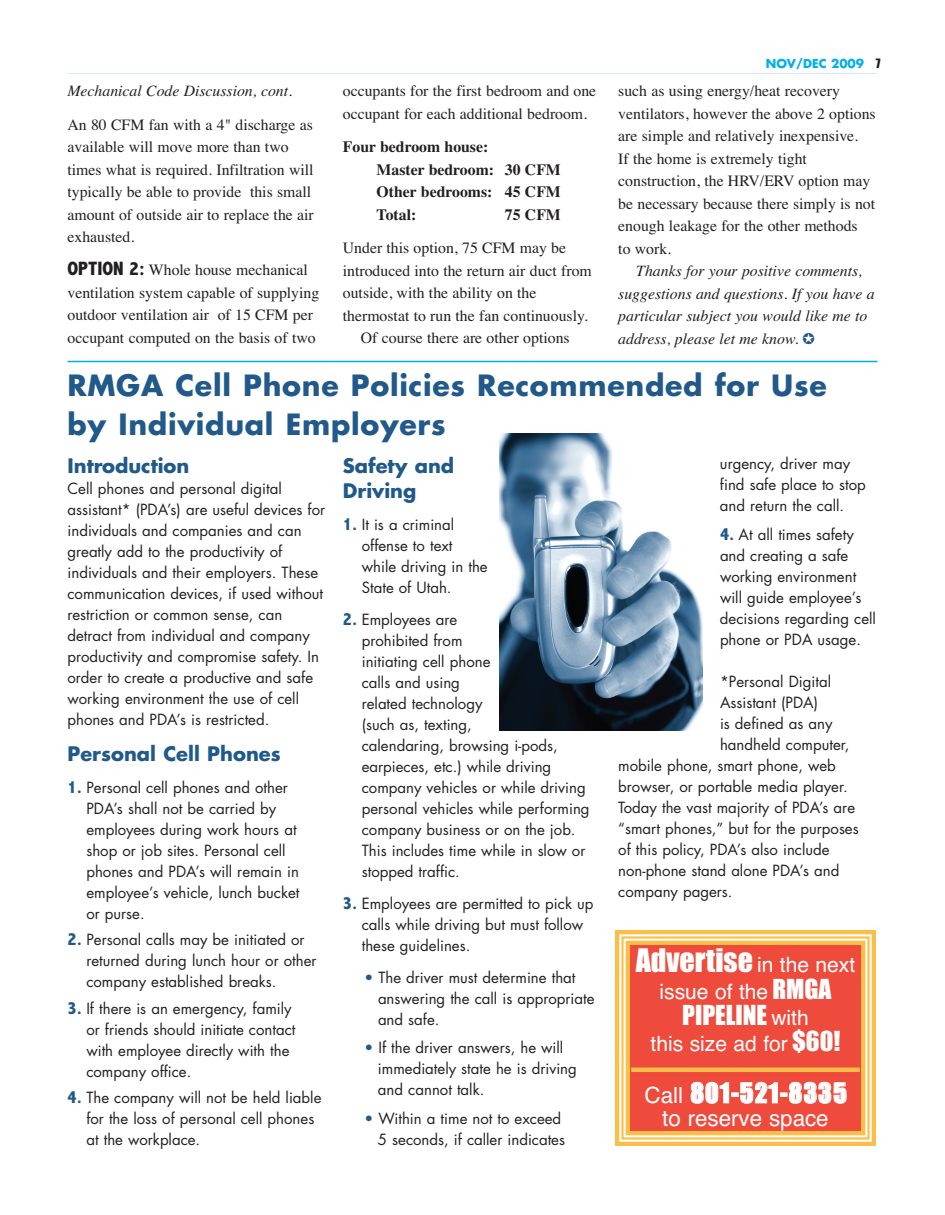
<style>
.page{position:relative;width:945px;height:1215px;background:#fff}
.page>*{position:absolute;margin:0;border:0;box-sizing:border-box;transform-origin:0 0}
.t1{font:30px "Impact";color:#fff}
.t2{font:700 28.5px/39px "Futura";letter-spacing:.025em;color:#20598a}
.t3{font:25.5px "Impact";letter-spacing:.05em;color:#fff}
.t4{font:25.5px "Impact";color:#fff}
.t5{font:22.35px "Helvetica";color:#fff}
.t6{font:21px "Helvetica";color:#fff}
.t7{font:700 19.5px/25.3px "Futura";color:#20598a}
.t8{font:15.75px/22.5px "Times";color:#231f20}
.t9{font:italic 15.75px/22.5px "Times";color:#231f20}
.t10{font:700 15.75px/22.5px "Times";color:#231f20}
.t11{font:15px/21px "Futura";color:#231f20}
.t12{font:700 12px "Futura";color:#00b0e6}
.s1{font-family:"Abadi";font-weight:800;font-stretch:condensed;font-size:19.5px}
.s2{font-family:"Impact";font-weight:400;color:#231f20}
.s3{color:#20598a}
.s4{font-family:"Abadi";font-weight:800;font-stretch:condensed;font-size:18px;color:#20598a}
.s5{font-family:"Helvetica";font-size:21px}
.s6{font-family:"Impact";font-size:25.5px}
.s7{font-family:"Helvetica";font-size:22.35px}
</style>
<div class="page">
<hr style="left:68px;top:73px;width:810px;height:1px;background:#d1ebf9">
<div style="left:630px;top:945px;width:231px;height:186px;background:#ef4b3d"></div>
<div style="left:615px;top:930px;width:261px;height:216px;border:4px solid #fdbe49"></div>
<div style="left:621px;top:936px;width:249px;height:204px;border:2px solid #fdbe49"></div>
<div style="left:626px;top:941px;width:239px;height:194px;border:4px solid #fdbe49"></div>
<hr style="left:631px;top:1068px;width:229px;height:4px;background:#fdbe49">
<img style="left:499px;top:434px;width:204px;height:297px">
<hr style="left:68px;top:361px;width:810px;height:1px;background:#00aeef">
<p class="t9" style="left:68px;top:80px;width:226px">Mechanical Code Discussion, cont.</p>
<p class="t8" style="left:67px;top:113px;width:248px">An 80 CFM fan with a 4" discharge as available will move more than two times what is required. Infiltration will typically be able to provide this small amount of outside air to replace the air exhausted.</p>
<p class="t8" style="left:68px;top:259px;width:253px"><span class="s1">OPTION 2:</span> Whole house mechanical ventilation system capable of supplying outdoor ventilation air of 15 CFM per occupant computed on the basis of two</p>
<p class="t8" style="left:343px;top:80px;width:255px">occupants for the first bedroom and one occupant for each additional bedroom.</p>
<p class="t10" style="left:377px;top:135px;width:186px;text-indent:-34px">Four bedroom house:<br>Master bedroom: 30 CFM<br>Other bedrooms: 45 CFM<br>Total:</p>
<p class="t10" style="left:505px;top:203px;width:57px">75 CFM</p>
<p class="t8" style="left:343px;top:237px;width:225px">Under this option, 75 CFM may be</p>
<p class="t8" style="left:343px;top:259px;width:251px">introduced into the return air duct from</p>
<p class="t8" style="left:343px;top:282px;width:195px">outside, with the ability on the</p>
<p class="t8" style="left:343px;top:304px;width:247px">thermostat to run the fan continuously.</p>
<p class="t8" style="left:361px;top:327px;width:210px">Of course there are other options</p>
<p class="t12" style="left:766px;top:58px;width:116px">NOV/DEC 2009 <span class="s2">7</span></p>
<p class="t8" style="left:618px;top:80px;width:259px">such as using energy/heat recovery ventilators, however the above 2 options are simple and relatively inexpensive.<br>If the home is extremely tight construction, the HRV/ERV option may be necessary because there simply is not enough leakage for the other methods<br>to work.</p>
<p class="t9" style="left:618px;top:260px;width:258px;text-indent:18px">Thanks for your positive comments, suggestions and questions. If you have a particular subject you would like me to address, please let me know. <span class="s3">✪</span></p>
<h2 class="t2" style="left:67px;top:368px;width:761px">RMGA Cell Phone Policies Recommended for Use by Individual Employers</h2>
<h3 class="t7" style="left:68px;top:455px;width:123px">Introduction</h3>
<p class="t11" style="left:67px;top:479px;width:259px">Cell phones and personal digital assistant* (PDA’s) are useful devices for individuals and companies and can greatly add to the productivity of individuals and their employers. These communication devices, if used without restriction or common sense, can detract from individual and company productivity and compromise safety. In order to create a productive and safe working environment the use of cell phones and PDA’s is restricted.</p>
<h3 class="t7" style="left:68px;top:743px;width:215px">Personal Cell Phones</h3>
<p class="t11" style="left:86px;top:778px;width:215px;text-indent:-19px"><span class="s4">1.</span> Personal cell phones and other<br>PDA’s shall not be carried by employees during work hours at shop or job sites. Personal cell phones and PDA’s will remain in employee’s vehicle, lunch bucket or purse.</p>
<p class="t11" style="left:86px;top:931px;width:232px;text-indent:-19px"><span class="s4">2.</span> Personal calls may be initiated or returned during lunch hour or other company established breaks.</p>
<p class="t11" style="left:86px;top:999px;width:211px;text-indent:-19px"><span class="s4">3.</span> If there is an emergency, family or friends should initiate contact with employee directly with the company office.</p>
<p class="t11" style="left:86px;top:1088px;width:237px;text-indent:-19px"><span class="s4">4.</span> The company will not be held liable for the loss of personal cell phones at the workplace.</p>
<h3 class="t7" style="left:343px;top:455px;width:113px">Safety and<br>Driving</h3>
<p class="t11" style="left:362px;top:515px;width:127px;text-indent:-19px"><span class="s4">1.</span> It is a criminal offense to text while driving in the<br>State of Utah.</p>
<p class="t11" style="left:362px;top:610px;width:229px;text-indent:-19px"><span class="s4">2.</span> Employees are<br>prohibited from<br>initiating cell phone<br>calls and using<br>related technology<br>(such as, texting,<br>calendaring, browsing i-pods, earpieces, etc.) while driving company vehicles or while driving personal vehicles while performing company business or on the job.<br>This includes time while in slow or stopped traffic.</p>
<p class="t11" style="left:362px;top:894px;width:233px;text-indent:-19px"><span class="s4">3.</span> Employees are permitted to pick up calls while driving but must follow these guidelines.</p>
<p class="t11" style="left:378px;top:968px;width:218px;text-indent:-13px"><span class="s3">•</span> The driver must determine that answering the call is appropriate and safe.</p>
<p class="t11" style="left:378px;top:1038px;width:200px;text-indent:-13px"><span class="s3">•</span> If the driver answers, he will immediately state he is driving and cannot talk.</p>
<p class="t11" style="left:364px;top:1109px;width:202px;text-align:right"><span class="s3">•</span> Within a time not to exceed<br>5 seconds, if caller indicates</p>
<p class="t11" style="left:720px;top:455px;width:147px">urgency, driver may find safe place to stop and return the call.</p>
<p class="t11" style="left:720px;top:525px;width:158px"><span class="s4">4.</span> At all times safety and creating a safe working environment will guide employee’s decisions regarding cell phone or PDA usage.</p>
<p class="t11" style="left:720px;top:673px;width:113px">*Personal Digital</p>
<p class="t11" style="left:720px;top:694px;width:100px">Assistant (PDA)</p>
<p class="t11" style="left:720px;top:715px;width:114px">is defined as any</p>
<p class="t11" style="left:720px;top:736px;width:131px">handheld computer,</p>
<p class="t11" style="left:618px;top:757px;width:219px">mobile phone, smart phone, web</p>
<p class="t11" style="left:618px;top:778px;width:231px">browser, or portable media player.</p>
<p class="t11" style="left:618px;top:799px;width:238px">Today the vast majority of PDA’s are</p>
<p class="t11" style="left:618px;top:820px;width:242px">“smart phones,” but for the purposes</p>
<p class="t11" style="left:618px;top:841px;width:213px">of this policy, PDA’s also include</p>
<p class="t11" style="left:618px;top:862px;width:223px">non-phone stand alone PDA’s and</p>
<p class="t11" style="left:618px;top:883px;width:116px">company pagers.</p>
<h1 class="t1" style="left:636px;top:945px;width:221px">Advertise <span class="s5">in the next</span></h1>
<h3 class="t6" style="left:660px;top:979px;width:173px">issue of the <span class="s6">RMGA</span></h3>
<h3 class="t4" style="left:682px;top:1001px;width:128px">PIPELINE <span class="s5">with</span></h3>
<h3 class="t6" style="left:651px;top:1032px;width:191px">this size ad for <span class="s6">$60!</span></h3>
<h3 class="t3" style="left:645px;top:1079px;width:204px"><span class="s7">Call</span> 801-521-8335</h3>
<h3 class="t5" style="left:662px;top:1105px;width:168px">to reserve space</h3>
</div>
